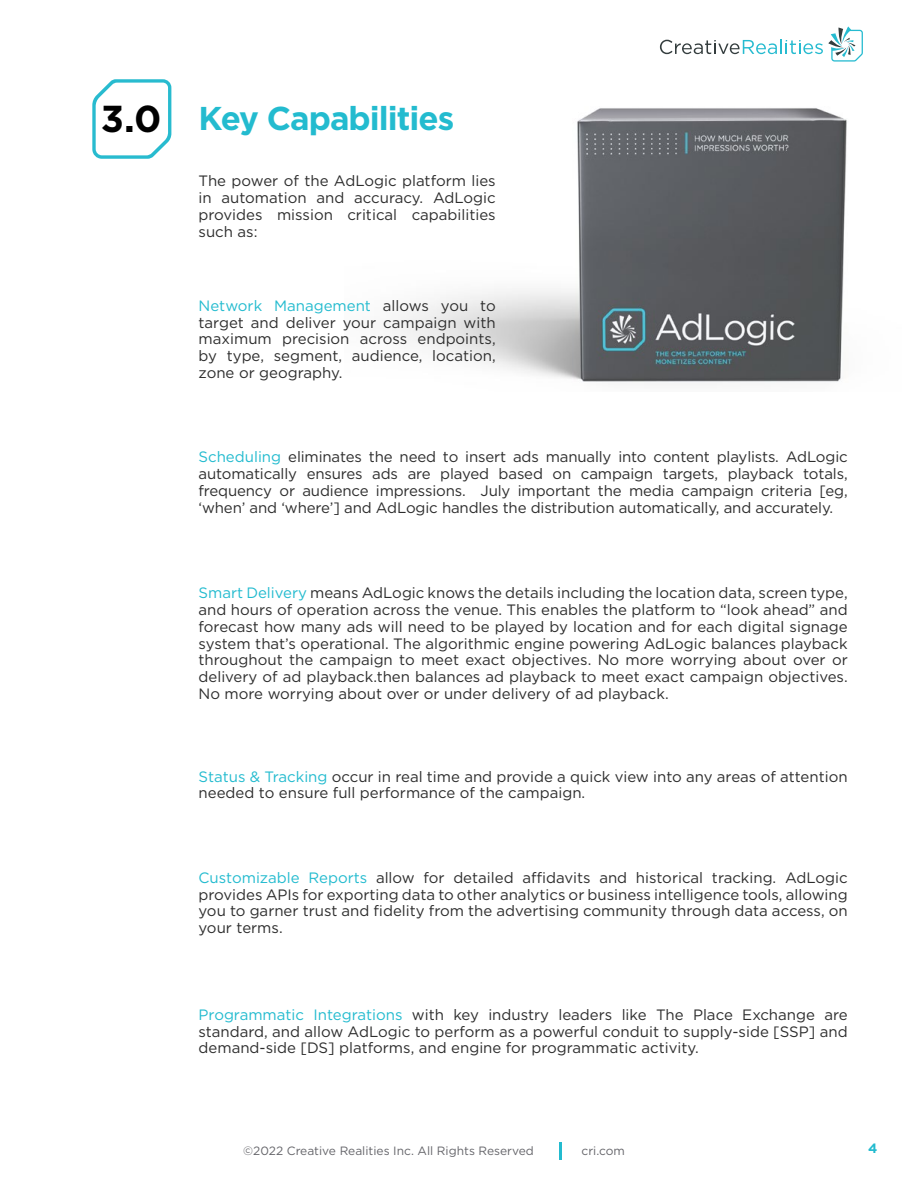
<style>
.page{position:relative;width:918px;height:1188px;background:#fff}
.page>*{position:absolute;margin:0;border:0;box-sizing:border-box;transform-origin:0 0}
.t1{font:700 33px "Gotham";letter-spacing:-.03em;color:#23bbcf}
.t2{font:15px/16.8px "Gotham";color:#2d2d2d;text-align:justify}
.t3{font:700 13.5px "Gotham";color:#23bbcf}
.t4{font:12px "Gotham";color:#65656a}
.s1{font-size:37.5px;color:#000}
.s2{color:#23bbcf}
</style>
<div class="page">
<img style="left:392px;top:108px;width:455px;height:275px">
<svg style="left:92px;top:79px;width:79px;height:80px"></svg>
<svg style="left:559px;top:1143px;width:2px;height:17px"></svg>
<svg style="left:660px;top:26px;width:203px;height:36px"></svg>
<h1 class="t1" style="left:101px;top:96px;width:355px"><span class="s1">3.0</span> Key Capabilities</h1>
<p class="t2" style="left:199px;top:172px;width:299px">The power of the AdLogic platform lies in automation and accuracy. AdLogic provides mission critical capabilities such as:</p>
<p class="t2" style="left:199px;top:297px;width:299px"><span class="s2">Network Management</span> allows you to target and deliver your campaign with maximum precision across endpoints, by type, segment, audience, location, zone or geography.</p>
<p class="t2" style="left:199px;top:448px;width:651px"><span class="s2">Scheduling</span> eliminates the need to insert ads manually into content playlists. AdLogic automatically ensures ads are played based on campaign targets, playback totals, frequency or audience impressions. July important the media campaign criteria [eg, ‘when’ and ‘where’] and AdLogic handles the distribution automatically, and accurately.</p>
<p class="t2" style="left:199px;top:584px;width:651px"><span class="s2">Smart Delivery</span> means AdLogic knows the details including the location data, screen type, and hours of operation across the venue. This enables the platform to “look ahead” and forecast how many ads will need to be played by location and for each digital signage system that’s operational. The algorithmic engine powering AdLogic balances playback throughout the campaign to meet exact objectives. No more worrying about over or delivery of ad playback.then balances ad playback to meet exact campaign objectives.<br>No more worrying about over or under delivery of ad playback.</p>
<p class="t2" style="left:199px;top:768px;width:651px"><span class="s2">Status &amp; Tracking</span> occur in real time and provide a quick view into any areas of attention needed to ensure full performance of the campaign.</p>
<p class="t2" style="left:199px;top:869px;width:651px"><span class="s2">Customizable Reports</span> allow for detailed affidavits and historical tracking. AdLogic provides APIs for exporting data to other analytics or business intelligence tools, allowing you to garner trust and fidelity from the advertising community through data access, on your terms.</p>
<p class="t2" style="left:199px;top:1006px;width:651px"><span class="s2">Programmatic Integrations</span> with key industry leaders like The Place Exchange are standard, and allow AdLogic to perform as a powerful conduit to supply-side [SSP] and demand-side [DS] platforms, and engine for programmatic activity.</p>
<p class="t4" style="left:243px;top:1143px;width:292px">©2022 Creative Realities Inc. All Rights Reserved</p>
<p class="t4" style="left:582px;top:1143px;width:45px">cri.com</p>
<p class="t3" style="left:868px;top:1140px;width:11px">4</p>
</div>
